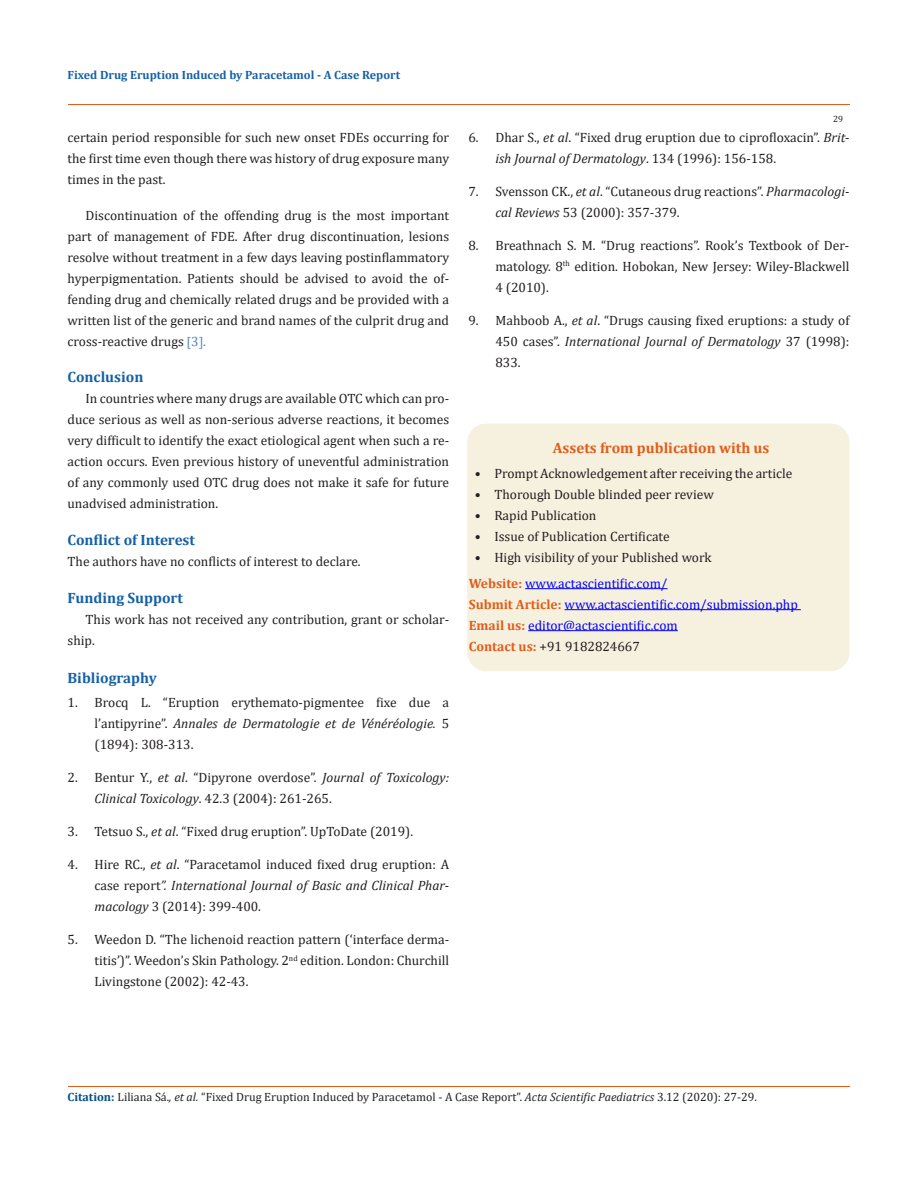
<style>
.page{position:relative;width:917px;height:1188px;background:#fff}
.page>*{position:absolute;margin:0;border:0;box-sizing:border-box;transform-origin:0 0}
.t1{font:700 15px "Cambria";color:#1560a6}
.t2{font:700 15px "Cambria";color:#e05d1a}
.t3{font:13.5px/21px "Cambria";color:#231f20;text-align:justify}
.t4{font:13.5px "Cambria";color:#00f}
.t5{font:12px "Cambria";color:#231f20}
.t6{font:700 12px "Cambria";color:#1560a6}
.t7{font:9px "Cambria";color:#231f20}
.s1{color:#4f81bd}
.s2{font-style:italic}
.s3{font-weight:700;color:#e05d1a}
.s4{font-weight:700;color:#035089}
</style>
<div class="page">
<div style="left:468px;top:424px;width:380px;height:246px;background:#f6f0df;border-radius:18px"></div>
<div style="left:467px;top:424px;width:382px;height:247px;border:2px solid #f6f0df;border-radius:18px"></div>
<hr style="left:525px;top:588px;width:142px;height:1px;background:#00f">
<hr style="left:564px;top:609px;width:236px;height:1px;background:#00f">
<hr style="left:528px;top:630px;width:149px;height:1px;background:#00f">
<hr style="left:68px;top:104px;width:781px;height:1px;background:#e05d1a">
<hr style="left:68px;top:1086px;width:781px;height:1px;background:#e05d1a">
<p class="t6" style="left:68px;top:67px;width:334px">Fixed Drug Eruption Induced by Paracetamol - A Case Report</p>
<p class="t3" style="left:68px;top:127px;width:383px">certain period responsible for such new onset FDEs occurring for the first time even though there was history of drug exposure many times in the past.</p>
<p class="t3" style="left:68px;top:205px;width:383px;text-indent:18px">Discontinuation of the offending drug is the most important part of management of FDE. After drug discontinuation, lesions resolve without treatment in a few days leaving postinflammatory hyperpigmentation. Patients should be advised to avoid the of&shy;fending drug and chemically related drugs and be provided with a written list of the generic and brand names of the culprit drug and cross-reactive drugs <span class="s1">3 .</span></p>
<p class="t1" style="left:68px;top:367px;width:77px">Conclusion</p>
<p class="t3" style="left:68px;top:388px;width:383px;text-indent:18px">In countries where many drugs are available OTC which can pro&shy;duce serious as well as non-serious adverse reactions, it becomes very difficult to identify the exact etiological agent when such a re&shy;action occurs. Even previous history of uneventful administration of any commonly used OTC drug does not make it safe for future unadvised administration.</p>
<p class="t1" style="left:68px;top:529px;width:129px">Conflict of Interest</p>
<p class="t3" style="left:68px;top:551px;width:295px">The authors have no conflicts of interest to declare.</p>
<p class="t1" style="left:68px;top:587px;width:117px">Funding Support</p>
<p class="t3" style="left:68px;top:608px;width:383px;text-indent:18px">This work has not received any contribution, grant or scholar&shy;ship.</p>
<p class="t1" style="left:68px;top:667px;width:91px">Bibliography</p>
<p class="t3" style="left:94px;top:692px;width:356px;text-indent:-27px">1. Brocq L. “Eruption erythemato-pigmentee fixe due a l’antipyrine”. <span class="s2">Annales de Dermatologie et de Vénéréologie.</span> 5 (1894): 308-313.</p>
<p class="t3" style="left:94px;top:767px;width:356px;text-indent:-27px">2. Bentur Y., <span class="s2">et al</span>. “Dipyrone overdose”. <span class="s2">Journal of Toxicology:<br>Clinical Toxicology</span>. 42.3 (2004): 261-265.</p>
<p class="t3" style="left:68px;top:821px;width:347px">3. Tetsuo S., <span class="s2">et al</span>. “Fixed drug eruption”. UpToDate (2019).</p>
<p class="t3" style="left:94px;top:854px;width:356px;text-indent:-27px">4. Hire RC., <span class="s2">et al</span>. “Paracetamol induced fixed drug eruption: A case report<span class="s2">”. International Journal of Basic and Clinical Phar&shy;macology</span> 3 (2014): 399-400.</p>
<p class="t3" style="left:94px;top:929px;width:356px;text-indent:-27px">5. Weedon D. “The lichenoid reaction pattern (‘interface derma&shy;titis’)”. Weedon’s Skin Pathology. 2<sup>nd</sup> edition. London: Churchill Livingstone (2002): 42-43.</p>
<p class="t7" style="left:833px;top:114px;width:11px">29</p>
<p class="t3" style="left:495px;top:127px;width:355px;text-indent:-27px">6. Dhar S., <span class="s2">et al</span>. “Fixed drug eruption due to ciprofloxacin”. <span class="s2">Brit&shy;ish Journal of Dermatology</span>. 134 (1996): 156-158.</p>
<p class="t3" style="left:495px;top:181px;width:355px;text-indent:-27px">7. Svensson CK., <span class="s2">et al</span>. “Cutaneous drug reactions”. <span class="s2">Pharmacologi&shy;cal Reviews</span> 53 (2000): 357-379.</p>
<p class="t3" style="left:495px;top:235px;width:355px;text-indent:-27px">8. Breathnach S. M. “Drug reactions”. Rook’s Textbook of Der&shy;matology. 8<sup>th</sup> edition. Hobokan, New Jersey: Wiley-Blackwell 4 (2010).</p>
<p class="t3" style="left:495px;top:310px;width:355px;text-indent:-27px">9. Mahboob A., <span class="s2">et al</span>. “Drugs causing fixed eruptions: a study of 450 cases”. <span class="s2">International Journal of Dermatology</span> 37 (1998):<br>833.</p>
<p class="t2" style="left:553px;top:437px;width:218px">Assets from publication with us</p>
<p class="t3" style="left:475px;top:463px;width:319px">• Prompt Acknowledgement after receiving the article</p>
<p class="t3" style="left:475px;top:484px;width:240px">• Thorough Double blinded peer review</p>
<p class="t3" style="left:475px;top:505px;width:123px">• Rapid Publication</p>
<p class="t3" style="left:475px;top:526px;width:196px">• Issue of Publication Certificate</p>
<p class="t3" style="left:475px;top:547px;width:238px">• High visibility of your Published work</p>
<p class="t4" style="left:468px;top:575px;width:200px"><span class="s3">Website:</span> www.actascientific.com/</p>
<p class="t4" style="left:468px;top:596px;width:330px"><span class="s3">Submit Article:</span> www.actascientific.com/submission.php</p>
<p class="t4" style="left:468px;top:617px;width:210px"><span class="s3">Email us:</span> editor@actascientific.com</p>
<p class="t3" style="left:468px;top:636px;width:173px"><span class="s3">Contact us:</span> +91 9182824667</p>
<p class="t5" style="left:68px;top:1090px;width:690px"><span class="s4">Citation:</span> Liliana Sá.<span class="s2">, et al.</span> “Fixed Drug Eruption Induced by Paracetamol - A Case Report”. <span class="s2">Acta Scientific Paediatrics</span> 3.12 (2020): 27-29.</p>
</div>
